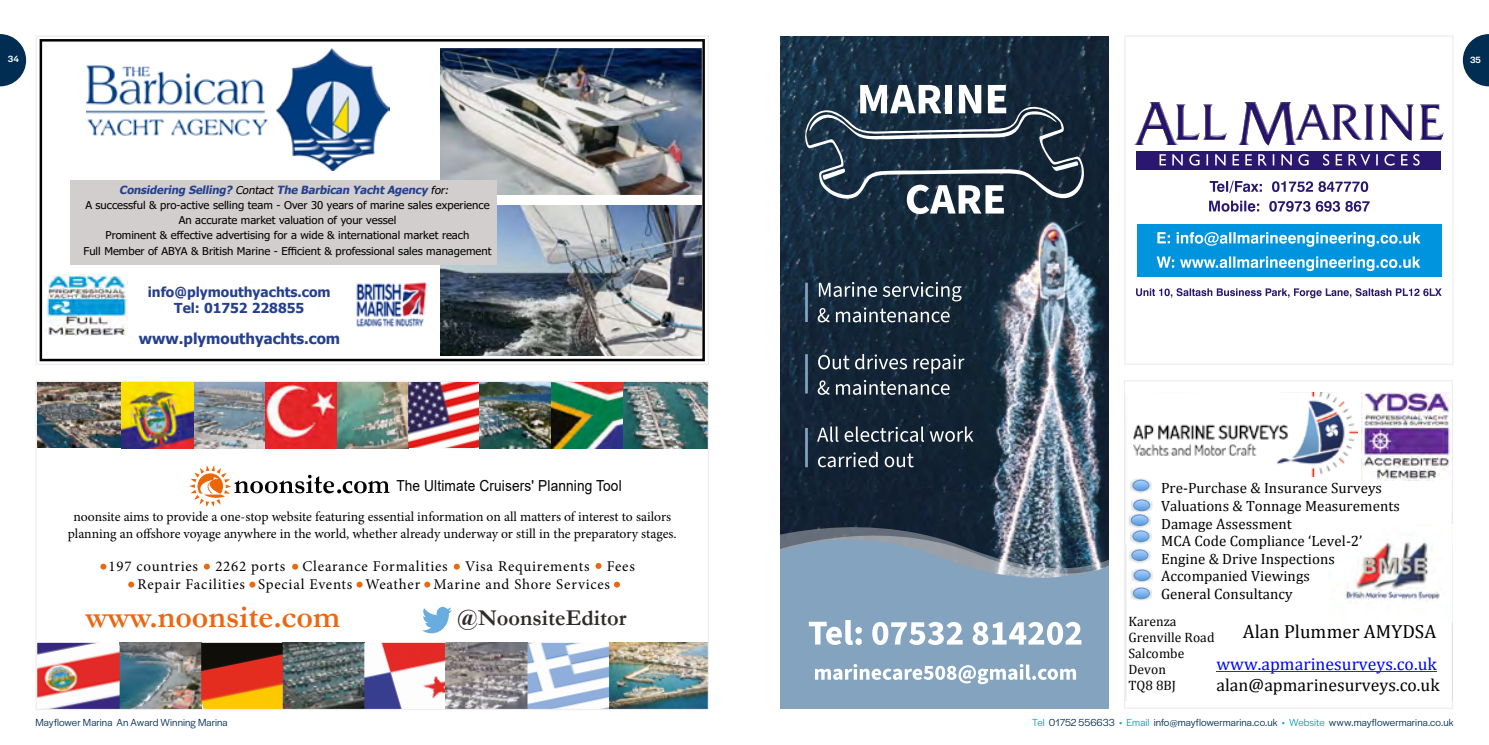
<style>
.page{position:relative;width:1489px;height:745px;background:#fff}
.page>*{position:absolute;margin:0;border:0;box-sizing:border-box;transform-origin:0 0}
.t1{font:700 31.88px "Garamond";color:#ec6711}
.t2{font:700 22.75px "Garamond";color:#2e2b28}
.t3{font:19px "Cambria";letter-spacing:.005em;color:#000}
.t4{font:17.75px "Cambria";letter-spacing:.005em;color:#000}
.t5{font:17.75px "Cambria";letter-spacing:.005em;color:#00f}
.t6{font:15.12px "Arial";letter-spacing:.01em;color:#000;scale:.9 1}
.t7{font:700 15px "Tahoma";color:#25408f}
.t8{font:14.88px/17.6px "Cambria";letter-spacing:.005em;color:#000}
.t9{font:14.88px/17.9px "Minion Pro";letter-spacing:.05em;color:#000;text-align:center}
.t10{font:700 13.75px/16.2px "Tahoma";color:#25408f;text-align:center}
.t11{font:13.62px/16.4px "Minion Pro";letter-spacing:-.005em;color:#000;text-align:center}
.t12{font:13.62px/16px "Cambria";letter-spacing:.005em;color:#000}
.t13{font:italic 700 11.25px "Tahoma";color:#25408f}
.t14{font:10.75px/15px "Tahoma";color:#000;text-align:center;scale:1.05 1}
.t15{font:10.62px "Halyard Display";letter-spacing:.005em;color:#002d51}
.t16{font:500 9.38px "Halyard Display";color:#fff}
.s1{font-weight:400;font-size:10.75px;color:#000}
.s2{font-size:31px}
.s3{color:#00a6b9}
</style>
<div class="page">
<img style="left:37px;top:642px;width:670px;height:65px">
<img style="left:37px;top:382px;width:85px;height:65px">
<img style="left:122px;top:382px;width:585px;height:66px">
<svg style="left:422px;top:606px;width:30px;height:27px"></svg>
<svg style="left:189px;top:465px;width:200px;height:40px"></svg>
<svg style="left:100px;top:563px;width:6px;height:6px"></svg>
<svg style="left:204px;top:563px;width:6px;height:6px"></svg>
<svg style="left:292px;top:563px;width:6px;height:6px"></svg>
<svg style="left:454px;top:563px;width:6px;height:6px"></svg>
<svg style="left:595px;top:563px;width:6px;height:5px"></svg>
<svg style="left:128px;top:581px;width:6px;height:6px"></svg>
<svg style="left:249px;top:581px;width:6px;height:6px"></svg>
<svg style="left:356px;top:581px;width:6px;height:6px"></svg>
<svg style="left:424px;top:581px;width:6px;height:6px"></svg>
<svg style="left:614px;top:581px;width:6px;height:6px"></svg>
<img style="left:439px;top:206px;width:262px;height:149px">
<img style="left:440px;top:48px;width:261px;height:147px">
<img style="left:356px;top:282px;width:71px;height:45px">
<img style="left:46px;top:274px;width:81px;height:61px">
<div style="left:71px;top:180px;width:426px;height:84px;background:#d2cecd"></div>
<img style="left:86px;top:48px;width:303px;height:122px">
<div style="left:40px;top:39px;width:664px;height:322px;border:2px solid #000"></div>
<img style="left:780px;top:36px;width:328px;height:479px">
<svg style="left:800px;top:85px;width:290px;height:129px;background:#425362"></svg>
<svg style="left:780px;top:515px;width:328px;height:193px;background:#6b869e"></svg>
<svg style="left:818px;top:451px;width:95px;height:16px;background:#4a5663"></svg>
<svg style="left:817px;top:426px;width:156px;height:15px;background:#4c5865"></svg>
<svg style="left:817px;top:379px;width:132px;height:15px;background:#4c5866"></svg>
<svg style="left:818px;top:354px;width:146px;height:19px;background:#42515e"></svg>
<svg style="left:817px;top:307px;width:132px;height:15px;background:#505d6b"></svg>
<svg style="left:818px;top:282px;width:143px;height:19px;background:#455563"></svg>
<svg style="left:780px;top:525px;width:328px;height:158px;background:#869fb5"></svg>
<hr style="left:805px;top:282px;width:2px;height:40px;background:#84a3be">
<hr style="left:805px;top:354px;width:2px;height:39px;background:#84a3be">
<hr style="left:805px;top:427px;width:2px;height:40px;background:#84a3be">
<img style="left:1133px;top:392px;width:223px;height:84px">
<img style="left:1126px;top:612px;width:1px;height:87px">
<hr style="left:1216px;top:671px;width:220px;height:1px;background:#0432ff">
<img style="left:1409px;top:539px;width:33px;height:62px">
<img style="left:1345px;top:480px;width:64px;height:120px">
<img style="left:1130px;top:479px;width:21px;height:14px">
<svg style="left:1132px;top:480px;width:16px;height:10px"></svg>
<div style="left:1132px;top:479px;width:17px;height:11px;border:1px solid #5b92c7;border-radius:50%"></div>
<img style="left:1140px;top:498px;width:12px;height:13px">
<img style="left:1128px;top:516px;width:22px;height:10px">
<div style="left:1130px;top:514px;width:18px;height:11px;border:1px solid #5b92c7;border-radius:50%"></div>
<img style="left:1130px;top:532px;width:21px;height:12px">
<svg style="left:1131px;top:499px;width:18px;height:42px"></svg>
<div style="left:1132px;top:530px;width:17px;height:11px;border:1px solid #5b92c7;border-radius:50%"></div>
<img style="left:1129px;top:548px;width:21px;height:15px">
<svg style="left:1131px;top:549px;width:16px;height:11px"></svg>
<div style="left:1131px;top:549px;width:17px;height:11px;border:1px solid #5b92c7;border-radius:50%"></div>
<img style="left:1131px;top:571px;width:21px;height:12px">
<svg style="left:1134px;top:569px;width:16px;height:11px"></svg>
<div style="left:1133px;top:569px;width:17px;height:11px;border:1px solid #5b92c7;border-radius:50%"></div>
<img style="left:1131px;top:589px;width:21px;height:12px">
<svg style="left:1133px;top:587px;width:16px;height:11px"></svg>
<div style="left:1133px;top:587px;width:16px;height:11px;border:1px solid #5b92c7;border-radius:50%"></div>
<img style="left:1125px;top:420px;width:1px;height:279px">
<img style="left:1361px;top:392px;width:90px;height:88px">
<svg style="left:1209px;top:181px;width:160px;height:30px"></svg>
<div style="left:1136px;top:224px;width:304px;height:52px;background:#0094de"></div>
<svg style="left:1156px;top:232px;width:264px;height:39px"></svg>
<div style="left:1136px;top:151px;width:304px;height:18px;background:#291770"></div>
<svg style="left:1159px;top:154px;width:260px;height:11px"></svg>
<svg style="left:1134px;top:102px;width:91px;height:43px"></svg>
<img style="left:1202px;top:104px;width:24px;height:35px">
<svg style="left:1238px;top:102px;width:135px;height:43px"></svg>
<img style="left:1363px;top:104px;width:10px;height:35px">
<img style="left:1380px;top:104px;width:33px;height:36px">
<img style="left:1420px;top:104px;width:23px;height:35px">
<svg style="left:1136px;top:288px;width:305px;height:10px"></svg>
<div style="left:1124px;top:35px;width:329px;height:329px;border:1px solid #ededed"></div>
<svg style="left:1462px;top:34px;width:26px;height:52px"></svg>
<svg style="left:0;top:34px;width:26px;height:52px"></svg>
<p class="t16" style="left:8px;top:52px;width:13px">34</p>
<p class="t16" style="left:1469px;top:53px;width:12px">35</p>
<p class="t13" style="left:119px;top:182px;width:333px">Considering Selling? <span class="s1">Contact</span> The Barbican YachtAgency <span class="s1">for:</span></p>
<p class="t14" style="left:85px;top:198px;width:386px">A successful &amp; pro-active selling team - Over 30 years of marine sales experience<br>An accurate market valuation of your vessel<br>Prominent &amp; effective advertising for a wide &amp; international market reach</p>
<p class="t14" style="left:83px;top:244px;width:390px">Full Member of ABYA &amp; British Marine - Efficient &amp; professional sales management</p>
<p class="t10" style="left:148px;top:284px;width:184px">info@plymouthyachts.com<br>Tel: 01752 228855</p>
<h3 class="t7" style="left:139px;top:327px;width:203px">www.plymouthyachts.com</h3>
<h3 class="t6" style="left:396px;top:475px;width:252px">The Ultimate Cruisers' Planning Tool</h3>
<p class="t11" style="left:68px;top:508px;width:610px">noonsite aims to provide a one-stop website featuring essential information on all matters of interest to sailors planning an offshore voyage anywhere in the world, whether already underway or still in the preparatory stages.</p>
<h3 class="t9" style="left:109px;top:556px;width:527px">197 countries 2262 ports Clearance Formalities Visa Requirements Fees<br>Repair Facilities Special Events Weather Marine and Shore Services</h3>
<h1 class="t1" style="left:86px;top:595px;width:256px"><span class="s2">www</span>.noonsite.com</h1>
<h2 class="t2" style="left:457px;top:602px;width:171px">@NoonsiteEditor</h2>
<h3 class="t8" style="left:1160px;top:479px;width:240px">Pre-Purchase &amp; Insurance Surveys<br>Valuations &amp; Tonnage Measurements<br>Damage Assessment<br>MCA Code Compliance ‘Level-2’<br>Engine &amp; Drive Inspections<br>Accompanied Viewings<br>General Consultancy</h3>
<h3 class="t3" style="left:1242px;top:619px;width:195px">Alan Plummer AMYDSA</h3>
<p class="t12" style="left:1128px;top:612px;width:88px">Karenza<br>Grenville Road<br>Salcombe<br>Devon<br>TQ8 8BJ</p>
<h3 class="t5" style="left:1216px;top:653px;width:222px">www.apmarinesurveys.co.uk</h3>
<h3 class="t4" style="left:1216px;top:673px;width:225px">alan@apmarinesurveys.co.uk</h3>
<p class="t15" style="left:35px;top:714px;width:194px">Mayflower Marina An Award Winning Marina</p>
<p class="t15" style="left:1032px;top:714px;width:423px"><span class="s3">Tel</span> 01752 556633 <span class="s3">• Email</span> info@mayflowermarina.co.uk <span class="s3">• Website</span> www.mayflowermarina.co.uk</p>
</div>
